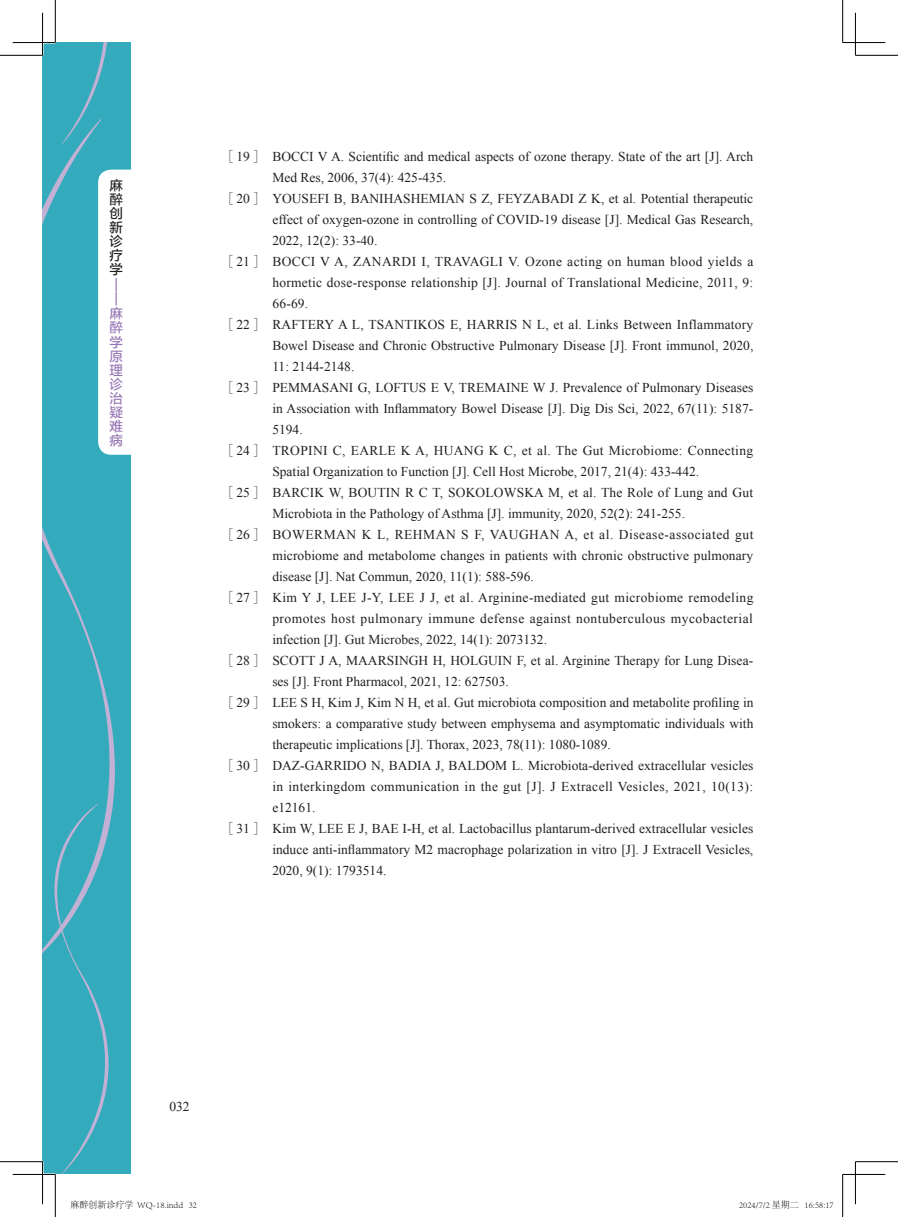
<style>
.page{position:relative;width:898px;height:1217px;background:#fff}
.page>*{position:absolute;margin:0;border:0;box-sizing:border-box;transform-origin:0 0}
.ck{font:13.5px/21px "Times New Roman";color:#231f20;text-align:justify}
.t1{font:13.5px/14.1px "FZLTZHUNHJW GB1 0";color:#9676b4;text-align:justify}
.t2{font:13.5px/14.1px "FZLTZHUNHJW GB1 0";color:#231f20;text-align:justify}
.t3{font:300 9px "Adobe Song Std";color:#000}
.s1{font-family:"FZSSK GBK1 0"}
</style>
<div class="page">
<div style="left:43px;top:43px;width:88px;height:1131px;background:#33abbc"></div>
<div style="left:115px;top:169px;width:16px;height:285px;background:#fff"></div>
<svg style="left:55px;top:966px;width:54px;height:208px"></svg>
<svg style="left:55px;top:43px;width:52px;height:76px"></svg>
<svg style="left:43px;top:119px;width:72px;height:847px"></svg>
<hr style="left:13px;top:41px;width:42px;height:3px;background:#fff">
<hr style="left:13px;top:1172px;width:42px;height:3px;background:#fff">
<hr style="left:41px;top:13px;width:3px;height:42px;background:#fff">
<hr style="left:41px;top:1161px;width:3px;height:42px;background:#fff">
<hr style="left:0;top:55px;width:43px;height:1px;background:#000">
<hr style="left:855px;top:55px;width:42px;height:1px;background:#000">
<hr style="left:0;top:1161px;width:43px;height:1px;background:#000">
<hr style="left:855px;top:1161px;width:42px;height:1px;background:#000">
<hr style="left:55px;top:0;width:1px;height:43px;background:#000">
<hr style="left:55px;top:1174px;width:1px;height:42px;background:#000">
<hr style="left:842px;top:0;width:1px;height:43px;background:#000">
<hr style="left:842px;top:1174px;width:1px;height:42px;background:#000">
<hr style="left:13px;top:42px;width:42px;height:1px;background:#000">
<hr style="left:842px;top:42px;width:42px;height:1px;background:#000">
<hr style="left:13px;top:1173px;width:42px;height:1px;background:#000">
<hr style="left:842px;top:1173px;width:42px;height:1px;background:#000">
<hr style="left:42px;top:13px;width:1px;height:42px;background:#000">
<hr style="left:42px;top:1161px;width:1px;height:42px;background:#000">
<hr style="left:854px;top:13px;width:1px;height:42px;background:#000">
<hr style="left:854px;top:1161px;width:1px;height:42px;background:#000">
<p class="t2" style="left:109px;top:178px;width:15px">麻醉创新诊疗学</p>
<p class="t1" style="left:123px;top:278px;width:29px;rotate:90deg">——</p>
<p class="t1" style="left:109px;top:307px;width:15px">麻醉学原理诊治疑难病</p>
<p class="ck" style="left:272px;top:145px;width:482px;text-indent:-49px"><span class="s1">［</span>19<span class="s1">］</span> BOCCI V A. Scientific and medical aspects of ozone therapy. State of the art [J]. Arch<br>Med Res, 2006, 37(4): 425-435.</p>
<p class="ck" style="left:272px;top:187px;width:482px;text-indent:-49px"><span class="s1">［</span>20<span class="s1">］</span> YOUSEFI B, BANIHASHEMIAN S Z, FEYZABADI Z K, et al. Potential therapeutic effect of oxygen-ozone in controlling of COVID-19 disease [J]. Medical Gas Research, 2022, 12(2): 33-40.</p>
<p class="ck" style="left:272px;top:250px;width:482px;text-indent:-49px"><span class="s1">［</span>21<span class="s1">］</span> BOCCI V A, ZANARDI I, TRAVAGLI V. Ozone acting on human blood yields a hormetic dose-response relationship [J]. Journal of Translational Medicine, 2011, 9:<br>66-69.</p>
<p class="ck" style="left:272px;top:313px;width:482px;text-indent:-49px"><span class="s1">［</span>22<span class="s1">］</span> RAFTERY A L, TSANTIKOS E, HARRIS N L, et al. Links Between Inflammatory Bowel Disease and Chronic Obstructive Pulmonary Disease [J]. Front immunol, 2020, 11: 2144-2148.</p>
<p class="ck" style="left:272px;top:376px;width:482px;text-indent:-49px"><span class="s1">［</span>23<span class="s1">］</span> PEMMASANI G, LOFTUS E V, TREMAINE W J. Prevalence of Pulmonary Diseases in Association with Inflammatory Bowel Disease [J]. Dig Dis Sci, 2022, 67(11): 5187- 5194.</p>
<p class="ck" style="left:223px;top:439px;width:531px;text-align:center"><span class="s1">［</span>24<span class="s1">］</span> TROPINI C, EARLE K A, HUANG K C, et al. The Gut Microbiome: Connecting<br>Spatial Organization to Function [J]. Cell Host Microbe, 2017, 21(4): 433-442.</p>
<p class="ck" style="left:272px;top:481px;width:482px;text-indent:-49px"><span class="s1">［</span>25<span class="s1">］</span> BARCIK W, BOUTIN R C T, SOKOLOWSKA M, et al. The Role of Lung and Gut<br>Microbiota in the Pathology of Asthma [J]. immunity, 2020, 52(2): 241-255.</p>
<p class="ck" style="left:272px;top:523px;width:482px;text-indent:-49px"><span class="s1">［</span>26<span class="s1">］</span> BOWERMAN K L, REHMAN S F, VAUGHAN A, et al. Disease-associated gut microbiome and metabolome changes in patients with chronic obstructive pulmonary disease [J]. Nat Commun, 2020, 11(1): 588-596.</p>
<p class="ck" style="left:272px;top:586px;width:482px;text-indent:-49px"><span class="s1">［</span>27<span class="s1">］</span> Kim Y J, LEE J-Y, LEE J J, et al. Arginine-mediated gut microbiome remodeling promotes host pulmonary immune defense against nontuberculous mycobacterial infection [J]. Gut Microbes, 2022, 14(1): 2073132.</p>
<p class="ck" style="left:272px;top:649px;width:482px;text-indent:-49px"><span class="s1">［</span>28<span class="s1">］</span> SCOTT J A, MAARSINGH H, HOLGUIN F, et al. Arginine Therapy for Lung Disea&shy;ses [J]. Front Pharmacol, 2021, 12: 627503.</p>
<p class="ck" style="left:272px;top:691px;width:482px;text-indent:-49px"><span class="s1">［</span>29<span class="s1">］</span> LEE S H, Kim J, Kim N H, et al. Gut microbiota composition and metabolite profiling in smokers: a comparative study between emphysema and asymptomatic individuals with therapeutic implications [J]. Thorax, 2023, 78(11): 1080-1089.</p>
<p class="ck" style="left:272px;top:754px;width:482px;text-indent:-49px"><span class="s1">［</span>30<span class="s1">］</span> DAZ-GARRIDO N, BADIA J, BALDOM L. Microbiota-derived extracellular vesicles in interkingdom communication in the gut [J]. J Extracell Vesicles, 2021, 10(13): e12161.</p>
<p class="ck" style="left:272px;top:817px;width:482px;text-indent:-49px"><span class="s1">［</span>31<span class="s1">］</span> Kim W, LEE E J, BAE I-H, et al. Lactobacillus plantarum-derived extracellular vesicles induce anti-inflammatory M2 macrophage polarization in vitro [J]. J Extracell Vesicles, 2020, 9(1): 1793514.</p>
<p class="ck" style="left:169px;top:1095px;width:22px">032</p>
<p class="t3" style="left:70px;top:1199px;width:128px">麻醉创新诊疗学 WQ-18.indd 32</p>
<p class="t3" style="left:738px;top:1199px;width:96px">2024/7/2 星期二 16:58:17</p>
</div>
